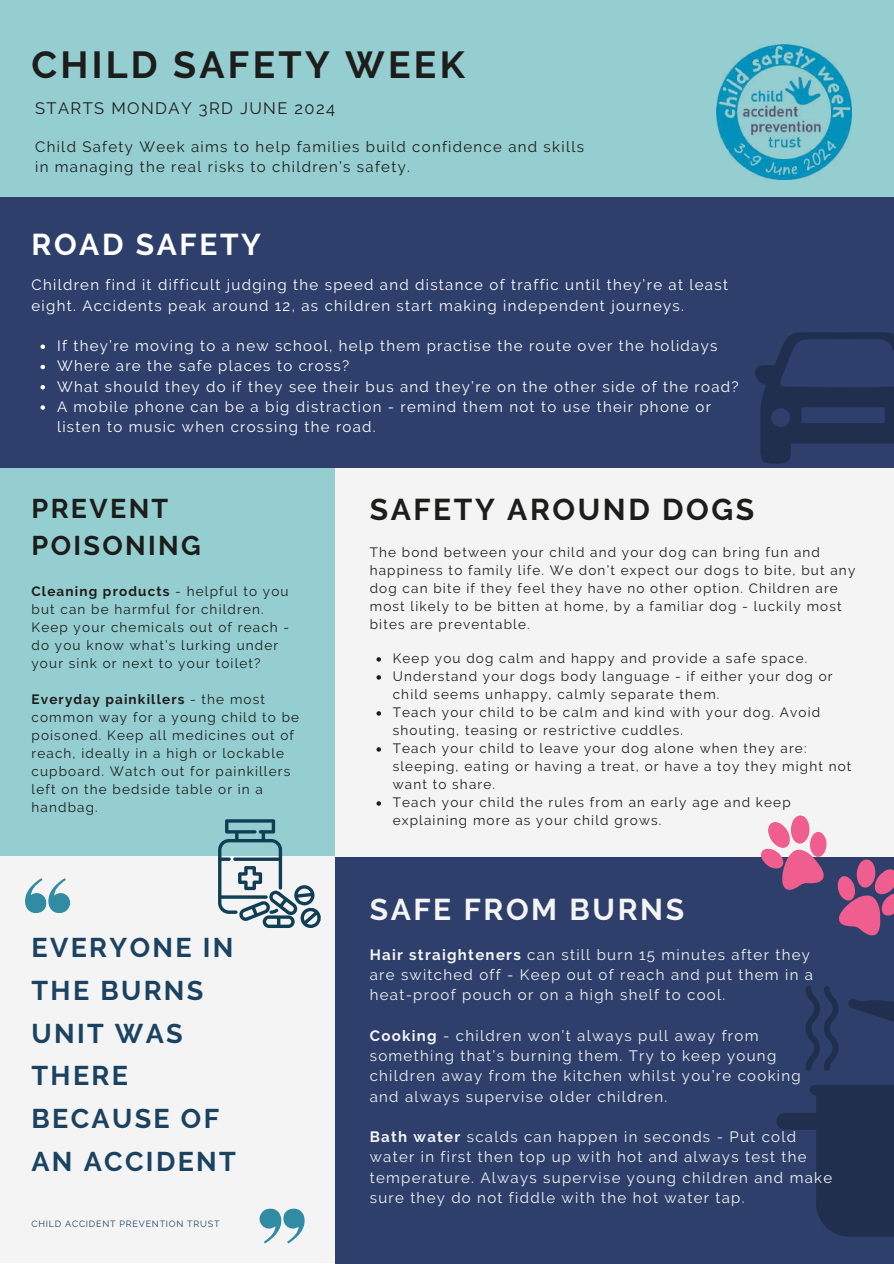
<style>
.page{position:relative;width:894px;height:1264px;background:#fff}
.page>*{position:absolute;margin:0;border:0;box-sizing:border-box;transform-origin:0 0}
.t1{font:700 37.5px "Raleway";letter-spacing:.085em;color:#1d1d1b}
.t2{font:700 30px "Raleway";letter-spacing:.085em;color:#1d1d1b}
.t3{font:700 30px "Raleway";letter-spacing:.085em;color:#f4f4f4}
.t4{font:700 30px "Raleway";letter-spacing:.085em;color:#fff}
.t5{font:700 27px/42.8px "Raleway";letter-spacing:.085em;color:#1b4361}
.t6{font:700 27px/37.2px "Raleway";letter-spacing:.085em;color:#1d1d1b}
.t7{font:16.5px "Raleway";letter-spacing:.085em;color:#1d1d1b}
.t8{font:15px/20.2px "Raleway";letter-spacing:.085em;color:#f4f4f4}
.t9{font:15px/20.2px "Raleway";letter-spacing:.085em;color:#fff}
.t10{font:15px/20.2px "Raleway";letter-spacing:.085em;color:#1d1d1b}
.t11{font:13.5px/18px "Raleway";letter-spacing:.085em;color:#1d1d1b}
.t12{font:9px "Raleway";letter-spacing:.085em;color:#1b4361}
.s1{font-weight:700}
</style>
<div class="page">
<div style="left:0;top:463px;width:335px;height:395px;background:#95ced1"></div>
<div style="left:335px;top:463px;width:558px;height:396px;background:#f4f4f4"></div>
<div style="left:0;top:856px;width:335px;height:406px;background:#f4f4f4"></div>
<div style="left:335px;top:856px;width:558px;height:407px;background:#2d3f6a"></div>
<svg style="left:760px;top:815px;width:66px;height:75px"></svg>
<svg style="left:837px;top:859px;width:56px;height:76px"></svg>
<svg style="left:25px;top:878px;width:45px;height:35px"></svg>
<svg style="left:259px;top:1208px;width:45px;height:35px"></svg>
<svg style="left:218px;top:819px;width:103px;height:109px"></svg>
<svg style="left:776px;top:986px;width:117px;height:250px"></svg>
<div style="left:0;top:0;width:893px;height:199px;background:#95ced1"></div>
<div style="left:0;top:196px;width:893px;height:271px;background:#2d3f6a"></div>
<svg style="left:755px;top:332px;width:138px;height:131px"></svg>
<img style="left:716px;top:44px;width:135px;height:135px">
<svg style="left:376px;top:657px;width:5px;height:4px"></svg>
<svg style="left:376px;top:675px;width:5px;height:4px"></svg>
<svg style="left:376px;top:711px;width:5px;height:4px"></svg>
<svg style="left:376px;top:747px;width:5px;height:4px"></svg>
<svg style="left:376px;top:801px;width:5px;height:4px"></svg>
<svg style="left:40px;top:344px;width:5px;height:5px"></svg>
<svg style="left:40px;top:365px;width:5px;height:4px"></svg>
<svg style="left:40px;top:385px;width:5px;height:4px"></svg>
<svg style="left:40px;top:405px;width:5px;height:5px"></svg>
<h1 class="t1" style="left:31px;top:43px;width:434px">CHILD SAFETY WEEK</h1>
<p class="t7" style="left:35px;top:98px;width:301px">STARTS MONDAY 3RD JUNE 2024</p>
<p class="t10" style="left:35px;top:136px;width:550px">Child Safety Week aims to help families build confidence and skills in managing the real risks to children’s safety.</p>
<h2 class="t4" style="left:31px;top:227px;width:231px">ROAD SAFETY</h2>
<p class="t9" style="left:31px;top:275px;width:697px">Children find it difficult judging the speed and distance of traffic until they’re at least eight. Accidents peak around 12, as children start making independent journeys.</p>
<p class="t9" style="left:57px;top:336px;width:683px">If they’re moving to a new school, help them practise the route over the holidays Where are the safe places to cross?<br>What should they do if they see their bus and they’re on the other side of the road?<br>A mobile phone can be a big distraction - remind them not to use their phone or listen to music when crossing the road.</p>
<h3 class="t6" style="left:31px;top:489px;width:170px">PREVENT<br>POISONING</h3>
<p class="t11" style="left:31px;top:582px;width:259px"><span class="s1">Cleaning products</span> - helpful to you but can be harmful for children.<br>Keep your chemicals out of reach - do you know what’s lurking under your sink or next to your toilet?</p>
<p class="t11" style="left:31px;top:690px;width:269px"><span class="s1">Everyday painkillers</span> - the most common way for a young child to be poisoned. Keep all medicines out of reach, ideally in a high or lockable cupboard. Watch out for painkillers left on the bedside table or in a handbag.</p>
<h3 class="t5" style="left:31px;top:926px;width:206px">EVERYONE IN<br>THE BURNS<br>UNIT WAS<br>THERE<br>BECAUSE OF<br>AN ACCIDENT</h3>
<p class="t12" style="left:31px;top:1218px;width:189px">CHILD ACCIDENT PREVENTION TRUST</p>
<h2 class="t2" style="left:369px;top:491px;width:386px">SAFETY AROUND DOGS</h2>
<p class="t11" style="left:369px;top:543px;width:487px">The bond between your child and your dog can bring fun and happiness to family life. We don’t expect our dogs to bite, but any dog can bite if they feel they have no other option. Children are most likely to be bitten at home, by a familiar dog - luckily most bites are preventable.</p>
<p class="t11" style="left:392px;top:649px;width:460px">Keep you dog calm and happy and provide a safe space.<br>Understand your dogs body language - if either your dog or child seems unhappy, calmly separate them.<br>Teach your child to be calm and kind with your dog. Avoid shouting, teasing or restrictive cuddles.<br>Teach your child to leave your dog alone when they are: sleeping, eating or having a treat, or have a toy they might not want to share.<br>Teach your child the rules from an early age and keep explaining more as your child grows.</p>
<h2 class="t3" style="left:369px;top:892px;width:316px">SAFE FROM BURNS</h2>
<p class="t8" style="left:369px;top:944px;width:444px"><span class="s1">Hair straighteners</span> can still burn 15 minutes after they are switched off - Keep out of reach and put them in a heat-proof pouch or on a high shelf to cool.</p>
<p class="t8" style="left:369px;top:1025px;width:432px"><span class="s1">Cooking</span> - children won’t always pull away from something that’s burning them. Try to keep young children away from the kitchen whilst you’re cooking and always supervise older children.</p>
<p class="t8" style="left:369px;top:1126px;width:464px"><span class="s1">Bath water</span> scalds can happen in seconds - Put cold water in first then top up with hot and always test the temperature. Always supervise young children and make sure they do not fiddle with the hot water tap.</p>
</div>
